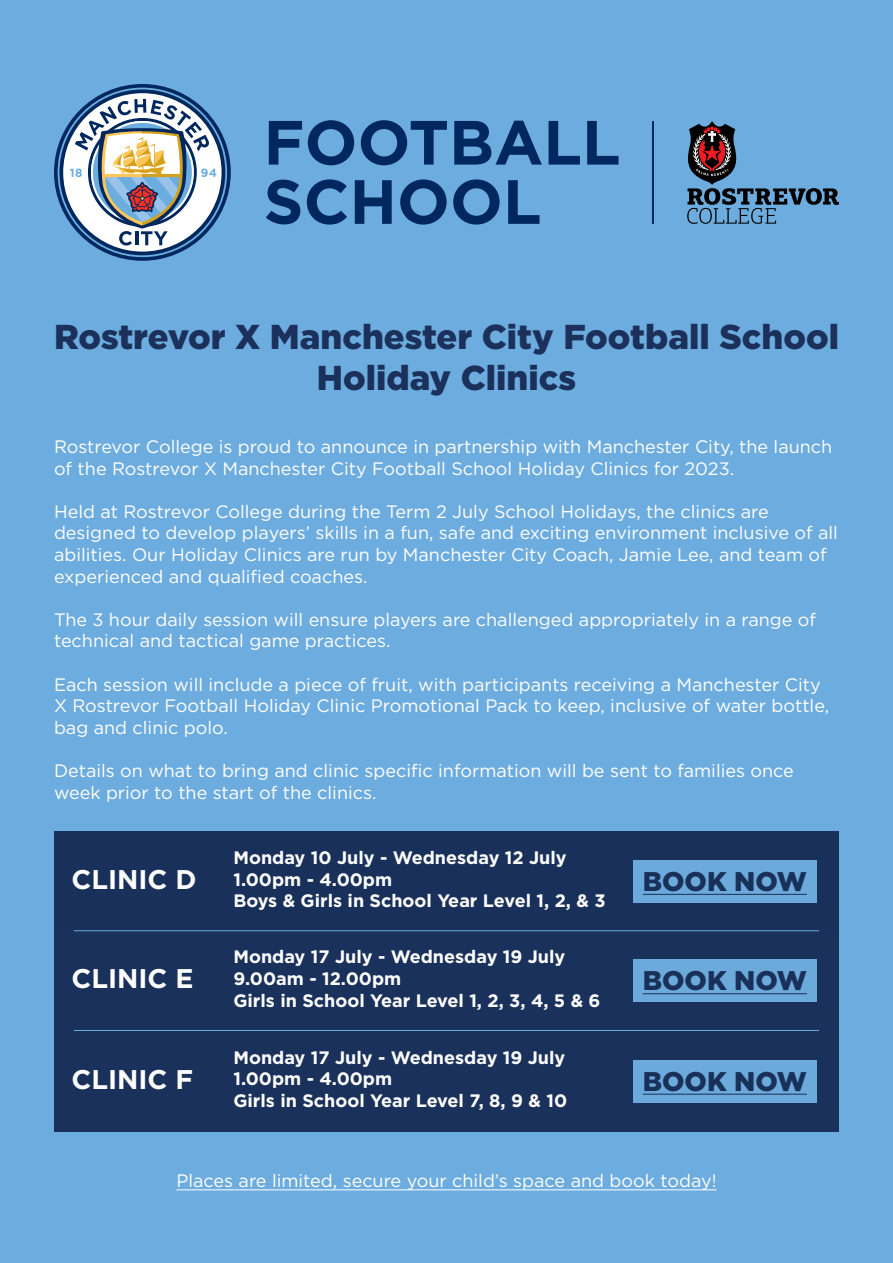
<style>
.page{position:relative;width:893px;height:1263px;background:#6dacde}
.page>*{position:absolute;margin:0;border:0;box-sizing:border-box;transform-origin:0 0}
.t1{font:900 34.5px/41.4px "Gotham";color:#1b315b;text-align:center}
.t2{font:700 27px "Gotham";color:#fff}
.t3{font:900 27px "Gotham";color:#19315a}
.t4{font:18px/21.6px "Gotham";color:#fff}
.t5{font:700 18px/21.6px "Gotham";color:#fff}
</style>
<div class="page">
<hr style="left:176px;top:1189px;width:541px;height:1px;background:#fff">
<div style="left:54px;top:1031px;width:785px;height:101px;background:#1a315b"></div>
<div style="left:633px;top:1060px;width:184px;height:42px;background:#6caadb"></div>
<hr style="left:643px;top:1094px;width:164px;height:1px;background:#19315a">
<hr style="left:653px;top:121px;width:1px;height:103px;background:#00285e">
<svg style="left:58px;top:88px;width:169px;height:169px"></svg>
<svg style="left:269px;top:121px;width:33px;height:44px"></svg>
<svg style="left:308px;top:120px;width:46px;height:45px"></svg>
<svg style="left:361px;top:120px;width:86px;height:45px"></svg>
<svg style="left:454px;top:121px;width:88px;height:44px"></svg>
<svg style="left:549px;top:121px;width:31px;height:44px"></svg>
<svg style="left:587px;top:121px;width:31px;height:44px"></svg>
<svg style="left:266px;top:180px;width:34px;height:44px"></svg>
<svg style="left:307px;top:179px;width:40px;height:46px"></svg>
<svg style="left:355px;top:180px;width:37px;height:44px"></svg>
<svg style="left:400px;top:179px;width:47px;height:46px"></svg>
<svg style="left:453px;top:179px;width:47px;height:46px"></svg>
<svg style="left:508px;top:180px;width:31px;height:44px"></svg>
<svg style="left:687px;top:121px;width:152px;height:103px"></svg>
<div style="left:54px;top:930px;width:785px;height:101px;background:#1a315b"></div>
<div style="left:633px;top:959px;width:184px;height:43px;background:#6caadb"></div>
<hr style="left:643px;top:993px;width:164px;height:1px;background:#19315a">
<div style="left:54px;top:831px;width:785px;height:101px;background:#19315a"></div>
<div style="left:633px;top:860px;width:184px;height:43px;background:#6caadb"></div>
<hr style="left:643px;top:894px;width:164px;height:1px;background:#19315a">
<hr style="left:74px;top:1030px;width:745px;height:1px;background:#6ca9dc">
<hr style="left:74px;top:930px;width:745px;height:1px;background:#6ca9dc">
<h1 class="t1" style="left:54px;top:315px;width:786px">Rostrevor X Manchester City Football School<br>Holiday Clinics</h1>
<p class="t4" style="left:54px;top:435px;width:780px">Rostrevor College is proud to announce in partnership with Manchester City, the launch of the Rostrevor X Manchester City Football School Holiday Clinics for 2023.</p>
<p class="t4" style="left:54px;top:500px;width:785px">Held at Rostrevor College during the Term 2 July School Holidays, the clinics are designed to develop players’ skills in a fun, safe and exciting environment inclusive of all abilities. Our Holiday Clinics are run by Manchester City Coach, Jamie Lee, and team of experienced and qualified coaches.</p>
<p class="t4" style="left:54px;top:608px;width:764px">The 3 hour daily session will ensure players are challenged appropriately in a range of technical and tactical game practices.</p>
<p class="t4" style="left:54px;top:673px;width:777px">Each session will include a piece of fruit, with participants receiving a Manchester City<br>X Rostrevor Football Holiday Clinic Promotional Pack to keep, inclusive of water bottle, bag and clinic polo.</p>
<p class="t4" style="left:54px;top:759px;width:741px">Details on what to bring and clinic specific information will be sent to families once week prior to the start of the clinics.</p>
<p class="t5" style="left:233px;top:846px;width:374px">Monday 10 July - Wednesday 12 July<br>1.00pm - 4.00pm<br>Boys &amp; Girls in School Year Level 1, 2, &amp; 3</p>
<h2 class="t2" style="left:71px;top:864px;width:127px">CLINIC D</h2>
<h2 class="t3" style="left:643px;top:865px;width:166px">BOOK NOW</h2>
<p class="t5" style="left:233px;top:946px;width:369px">Monday 17 July - Wednesday 19 July<br>9.00am - 12.00pm<br>Girls in School Year Level 1, 2, 3, 4, 5 &amp; 6</p>
<h2 class="t2" style="left:71px;top:963px;width:124px">CLINIC E</h2>
<h2 class="t3" style="left:643px;top:965px;width:166px">BOOK NOW</h2>
<p class="t5" style="left:233px;top:1046px;width:335px">Monday 17 July - Wednesday 19 July<br>1.00pm - 4.00pm<br>Girls in School Year Level 7, 8, 9 &amp; 10</p>
<h2 class="t2" style="left:71px;top:1063px;width:123px">CLINIC F</h2>
<h2 class="t3" style="left:643px;top:1065px;width:166px">BOOK NOW</h2>
<p class="t4" style="left:176px;top:1170px;width:542px">Places are limited, secure your child’s space and book today!</p>
</div>
